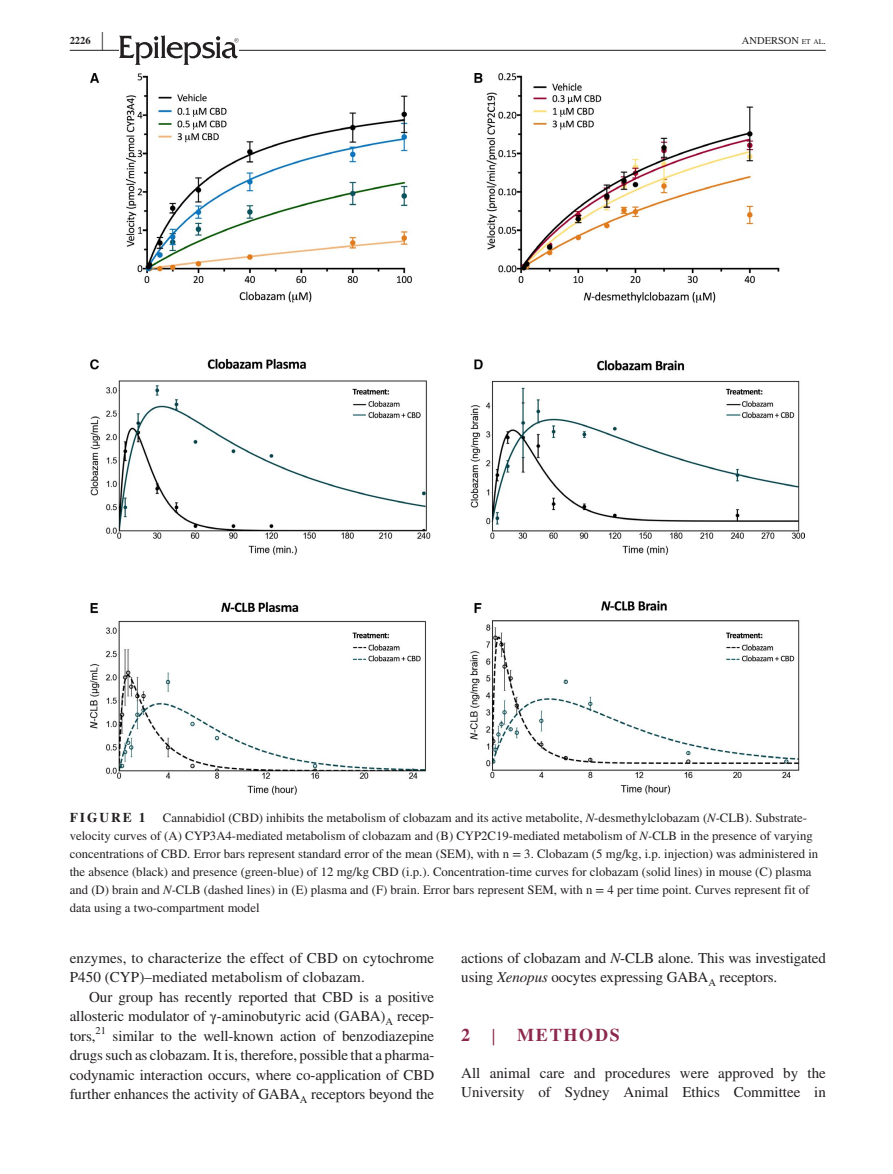
<style>
.page{position:relative;width:893px;height:1174px;background:#fff}
.page>*{position:absolute;margin:0;border:0;box-sizing:border-box;transform-origin:0 0}
.t1{font:700 25.95px "STIX";color:#231f20;scale:.36 1}
.t2{font:700 18px "STIX";letter-spacing:.1em;color:#8c284e}
.t3{font:15px/19.5px "STIX";letter-spacing:-.005em;color:#231f20}
.t4{font:700 13.5px "STIX";letter-spacing:.14em;color:#231f20}
.t5{font:12.75px/18px "STIX";color:#231f20}
.t6{font:10.5px "STIX";color:#231f20}
.t7{font:700 10.5px "STIX";color:#231f20}
.t8{font:10.5px "STIX";color:#231f20}
.s1{font-size:7.35px}
.s2{font-style:italic}
.s3{font-weight:400;font-size:23.7px}
</style>
<div class="page">
<hr style="left:70px;top:50px;width:756px;height:1px;background:#231f20">
<svg style="left:119px;top:35px;width:120px;height:30px"></svg>
<img style="left:91px;top:73px;width:714px;height:722px">
<p class="t7" style="left:70px;top:34px;width:22px">2226</p>
<h1 class="t1" style="left:102px;top:26px;width:7px">|</h1>
<p class="t6" style="left:742px;top:33px;width:85px">ANDERSON <span class="s1">et al</span>.</p>
<p class="t4" style="left:70px;top:809px;width:77px">FIGURE 1</p>
<p class="t5" style="left:70px;top:810px;width:750px;text-indent:93px">Cannabidiol (CBD) inhibits the metabolism of clobazam and its active metabolite, <span class="s2">N</span>‐desmethylclobazam (<span class="s2">N‐</span>CLB). Substrate‐ velocity curves of (A) CYP3A4‐mediated metabolism of clobazam and (B) CYP2C19‐mediated metabolism of <span class="s2">N‐</span>CLB in the presence of varying concentrations of CBD. Error bars represent standard error of the mean (SEM), with n = 3. Clobazam (5 mg/kg, i.p. injection) was administered in the absence (black) and presence (green‐blue) of 12 mg/kg CBD (i.p.). Concentration‐time curves for clobazam (solid lines) in mouse (C) plasma and (D) brain and <span class="s2">N‐</span>CLB (dashed lines) in (E) plasma and (F) brain. Error bars represent SEM, with n = 4 per time point. Curves represent fit of data using a two‐compartment model</p>
<p class="t3" style="left:70px;top:949px;width:366px">enzymes, to characterize the effect of CBD on cytochrome<br>P450 (CYP)–mediated metabolism of clobazam.</p>
<p class="t3" style="left:70px;top:988px;width:366px;text-align:justify;text-indent:20px">Our group has recently reported that CBD is a positive allosteric modulator of γ‐aminobutyric acid (GABA)<sub>A</sub> recep&shy;tors,</p>
<p class="t8" style="left:96px;top:1023px;width:12px">21</p>
<p class="t3" style="left:70px;top:1027px;width:366px;text-align:justify;text-indent:43px">similar to the well‐known action of benzodiazepine drugs such as clobazam. It is, therefore, possible that a pharma&shy;codynamic interaction occurs, where co‐application of CBD further enhances the activity of GABA<sub>A</sub> receptors beyond the</p>
<p class="t3" style="left:461px;top:949px;width:366px">actions of clobazam and <span class="s2">N</span>‐CLB alone. This was investigated using <span class="s2">Xenopus</span> oocytes expressing GABA<sub>A</sub> receptors.</p>
<h2 class="t2" style="left:461px;top:1024px;width:160px">2 <span class="s3">|</span> METHODS</h2>
<p class="t3" style="left:461px;top:1064px;width:366px">All animal care and procedures were approved by the<br>University of Sydney Animal Ethics Committee in</p>
</div>
